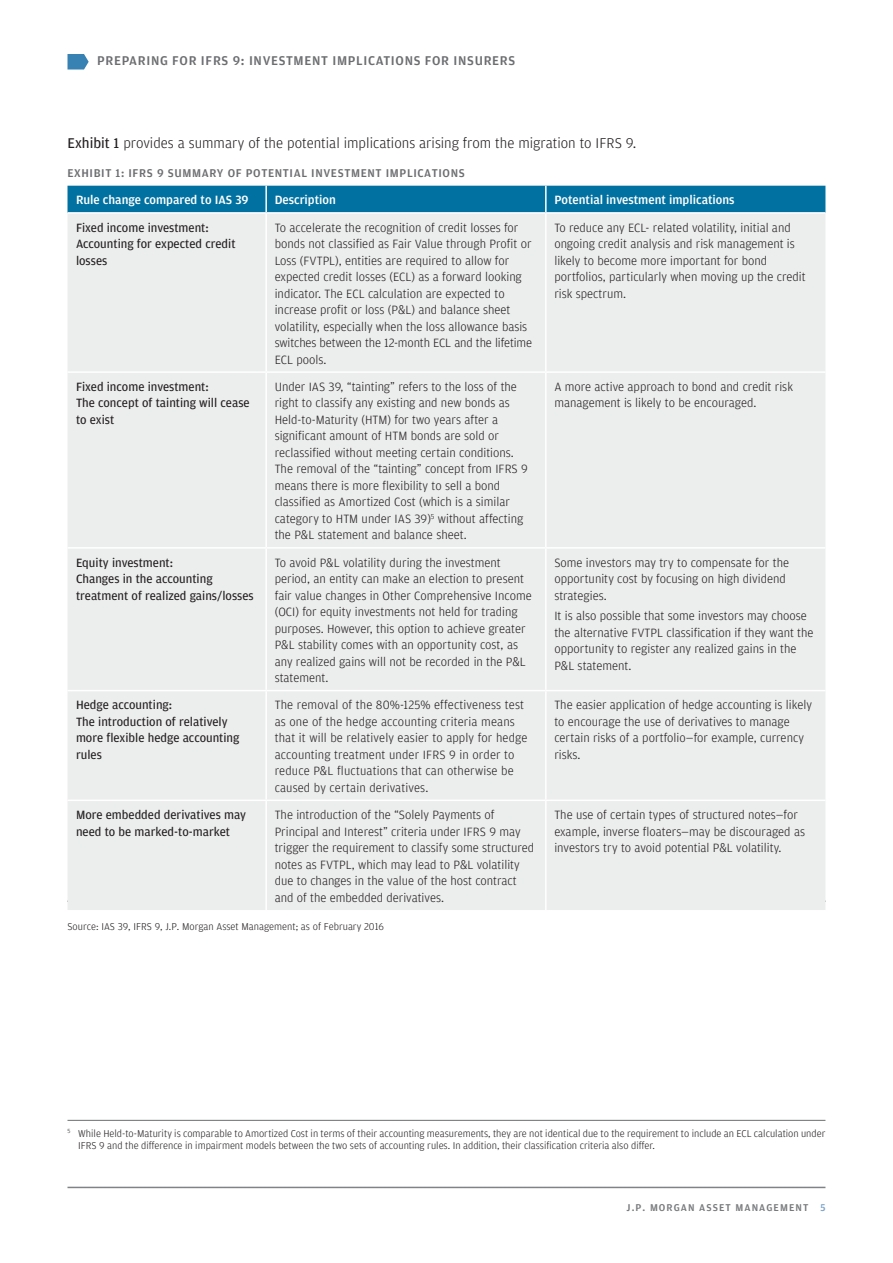
<style>
.page{position:relative;width:893px;height:1263px;background:#fff}
.page>*{position:absolute;margin:0;border:0;box-sizing:border-box;transform-origin:0 0}
.Body_Copy{font:300 15px "Amplitude";color:#231f20}
.t1{font:500 13.5px "Amplitude";letter-spacing:.05em;color:#6c6d70}
.Table_body_copy{font:300 12.75px/16.5px "Amplitude";color:#231f20}
.Table_body_copy-2{font:12.75px/16.5px "Amplitude";color:#231f20}
.Table_body_copy-3{font:500 12.75px "Amplitude";color:#fff}
.Chart_Title{font:500 12px "Amplitude";letter-spacing:.05em;color:#6c6d70}
.Footnote{font:300 10.5px/12.6px "Amplitude";color:#231f20}
.Source_Second_Line{font:300 10.5px "Amplitude";color:#231f20}
.Footer__Odd_Page{font:500 10.5px "Amplitude";letter-spacing:.1em;color:#76787b}
.s1{font-weight:400}
.s2{color:#7ba2ca}
</style>
<div class="page">
<hr style="left:68px;top:1187px;width:757px;height:1px;background:#808285">
<svg style="left:68px;top:54px;width:21px;height:16px"></svg>
<div style="left:68px;top:186px;width:757px;height:26px;background:#0071a1"></div>
<div style="left:68px;top:214px;width:757px;height:696px;background:#eceded"></div>
<hr style="left:265px;top:186px;width:2px;height:26px;background:#fff">
<hr style="left:545px;top:186px;width:2px;height:26px;background:#fff">
<hr style="left:265px;top:214px;width:2px;height:157px;background:#fff">
<hr style="left:545px;top:214px;width:2px;height:157px;background:#fff">
<hr style="left:68px;top:371px;width:198px;height:2px;background:#fff">
<hr style="left:266px;top:371px;width:280px;height:2px;background:#fff">
<hr style="left:265px;top:373px;width:2px;height:174px;background:#fff">
<hr style="left:546px;top:371px;width:279px;height:2px;background:#fff">
<hr style="left:545px;top:373px;width:2px;height:174px;background:#fff">
<hr style="left:68px;top:547px;width:198px;height:2px;background:#fff">
<hr style="left:266px;top:547px;width:280px;height:2px;background:#fff">
<hr style="left:265px;top:549px;width:2px;height:141px;background:#fff">
<hr style="left:546px;top:547px;width:279px;height:2px;background:#fff">
<hr style="left:545px;top:549px;width:2px;height:141px;background:#fff">
<hr style="left:68px;top:690px;width:198px;height:1px;background:#fff">
<hr style="left:266px;top:690px;width:280px;height:1px;background:#fff">
<hr style="left:265px;top:691px;width:2px;height:108px;background:#fff">
<hr style="left:546px;top:690px;width:279px;height:1px;background:#fff">
<hr style="left:545px;top:691px;width:2px;height:108px;background:#fff">
<hr style="left:68px;top:799px;width:198px;height:2px;background:#fff">
<hr style="left:266px;top:799px;width:280px;height:2px;background:#fff">
<hr style="left:265px;top:801px;width:2px;height:109px;background:#fff">
<hr style="left:546px;top:799px;width:279px;height:2px;background:#fff">
<hr style="left:545px;top:801px;width:2px;height:109px;background:#fff">
<hr style="left:68px;top:1120px;width:757px;height:1px;background:#6c6d70">
<p class="t1" style="left:97px;top:52px;width:420px">PREPARING FOR IFRS 9: INVESTMENT IMPLICATIONS FOR INSURERS</p>
<p class="Body_Copy" style="left:68px;top:134px;width:570px"><span class="s1">Exhibit 1</span> provides a summary of the potential implications arising from the migration to IFRS 9.</p>
<p class="Chart_Title" style="left:68px;top:166px;width:399px">EXHIBIT 1: IFRS 9 SUMMARY OF POTENTIAL INVESTMENT IMPLICATIONS</p>
<p class="Table_body_copy-3" style="left:76px;top:192px;width:174px">Rule change compared to IAS 39</p>
<p class="Table_body_copy-3" style="left:275px;top:192px;width:63px">Description</p>
<p class="Table_body_copy-3" style="left:554px;top:192px;width:182px">Potential investment implications</p>
<p class="Table_body_copy-2" style="left:76px;top:219px;width:161px">Fixed income investment:<br>Accounting for expected credit losses</p>
<p class="Table_body_copy" style="left:275px;top:219px;width:259px">To accelerate the recognition of credit losses for bonds not classified as Fair Value through Profit or Loss (FVTPL), entities are required to allow for expected credit losses (ECL) as a forward looking indicator. The ECL calculation are expected to increase profit or loss (P&amp;L) and balance sheet volatility, especially when the loss allowance basis switches between the 12-month ECL and the lifetime ECL pools.</p>
<p class="Table_body_copy" style="left:554px;top:219px;width:253px">To reduce any ECL- related volatility, initial and ongoing credit analysis and risk management is likely to become more important for bond portfolios, particularly when moving up the credit risk spectrum.</p>
<p class="Table_body_copy-2" style="left:76px;top:378px;width:175px">Fixed income investment:<br>The concept of tainting will cease to exist</p>
<p class="Table_body_copy" style="left:275px;top:378px;width:255px">Under IAS 39, “tainting” refers to the loss of the right to classify any existing and new bonds as Held-to-Maturity (HTM) for two years after a significant amount of HTM bonds are sold or reclassified without meeting certain conditions.<br>The removal of the “tainting” concept from IFRS 9 means there is more flexibility to sell a bond classified as Amortized Cost (which is a similar category to HTM under IAS 39)<sup>5</sup> without affecting the P&amp;L statement and balance sheet.</p>
<p class="Table_body_copy" style="left:554px;top:378px;width:240px">A more active approach to bond and credit risk management is likely to be encouraged.</p>
<p class="Table_body_copy-2" style="left:76px;top:554px;width:179px">Equity investment:<br>Changes in the accounting treatment of realized gains/losses</p>
<p class="Table_body_copy" style="left:275px;top:554px;width:259px">To avoid P&amp;L volatility during the investment period, an entity can make an election to present fair value changes in Other Comprehensive Income (OCI) for equity investments not held for trading purposes. However, this option to achieve greater P&amp;L stability comes with an opportunity cost, as any realized gains will not be recorded in the P&amp;L statement.</p>
<p class="Table_body_copy" style="left:554px;top:554px;width:236px">Some investors may try to compensate for the opportunity cost by focusing on high dividend strategies.</p>
<p class="Table_body_copy" style="left:554px;top:607px;width:261px">It is also possible that some investors may choose the alternative FVTPL classification if they want the opportunity to register any realized gains in the P&amp;L statement.</p>
<p class="Table_body_copy-2" style="left:76px;top:696px;width:165px">Hedge accounting:<br>The introduction of relatively more flexible hedge accounting rules</p>
<p class="Table_body_copy" style="left:275px;top:696px;width:254px">The removal of the 80%-125% effectiveness test as one of the hedge accounting criteria means that it will be relatively easier to apply for hedge accounting treatment under IFRS 9 in order to reduce P&amp;L fluctuations that can otherwise be caused by certain derivatives.</p>
<p class="Table_body_copy" style="left:554px;top:696px;width:259px">The easier application of hedge accounting is likely to encourage the use of derivatives to manage certain risks of a portfolio—for example, currency risks.</p>
<p class="Table_body_copy-2" style="left:76px;top:806px;width:172px">More embedded derivatives may need to be marked-to-market</p>
<p class="Table_body_copy" style="left:275px;top:806px;width:261px">The introduction of the “Solely Payments of Principal and Interest” criteria under IFRS 9 may trigger the requirement to classify some structured notes as FVTPL, which may lead to P&amp;L volatility due to changes in the value of the host contract and of the embedded derivatives.</p>
<p class="Table_body_copy" style="left:554px;top:806px;width:252px">The use of certain types of structured notes—for example, inverse floaters—may be discouraged as investors try to avoid potential P&amp;L volatility.</p>
<p class="Source_Second_Line" style="left:68px;top:920px;width:324px">Source: IAS 39, IFRS 9, J.P. Morgan Asset Management; as of February 2016 <sup>5</sup></p>
<p class="Footnote" style="left:78px;top:1126px;width:749px;text-indent:-11px"><sup>5</sup> While Held-to-Maturity is comparable to Amortized Cost in terms of their accounting measurements, they are not identical due to the requirement to include an ECL calculation under<br>IFRS 9 and the difference in impairment models between the two sets of accounting rules. In addition, their classification criteria also differ.</p>
<p class="Footer__Odd_Page" style="left:626px;top:1201px;width:200px">J.P. MORGAN ASSET MANAGEMENT <span class="s2">5</span></p>
</div>
